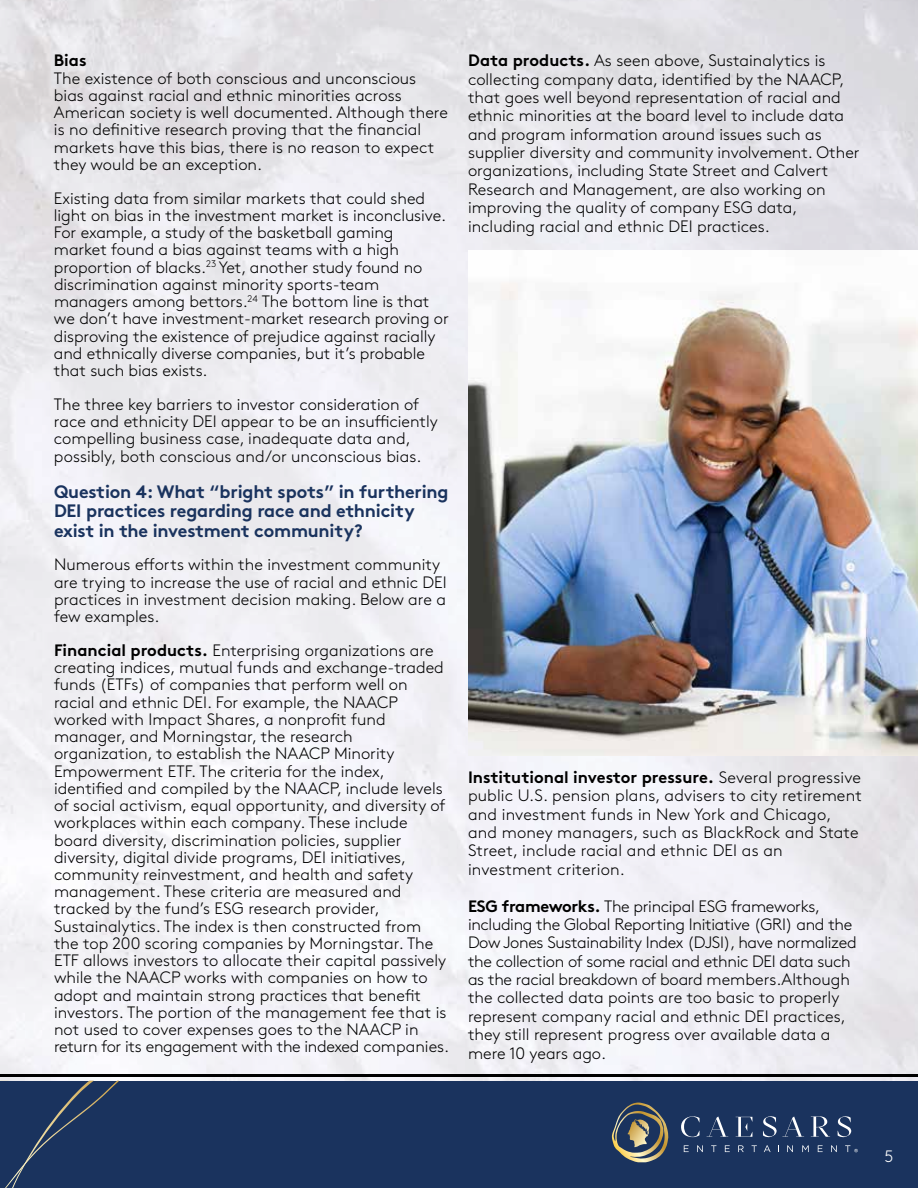
<style>
.page{position:relative;width:918px;height:1188px;background:#fff}
.page>*{position:absolute;margin:0;border:0;box-sizing:border-box;transform-origin:0 0}
.t1{font:700 18px/19.5px "Brown Pro";letter-spacing:-.01em;color:#1a335e}
.t2{font:300 16.5px/17.2px "Brown Pro";color:#000}
.t3{font:700 16.5px "Brown Pro";color:#000}
.t4{font:300 16.5px "Brown Pro";color:#fff}
.s1{font-weight:700}
</style>
<div class="page">
<img style="left:0;top:0;width:918px;height:1081px">
<div style="left:0;top:1081px;width:918px;height:107px;background:#1a335e"></div>
<hr style="left:0;top:1074px;width:918px;height:2px;background:#000">
<svg style="left:5px;top:1081px;width:114px;height:107px"></svg>
<svg style="left:736px;top:1117px;width:16px;height:20px"></svg>
<svg style="left:707px;top:1116px;width:21px;height:21px"></svg>
<svg style="left:811px;top:1116px;width:19px;height:21px"></svg>
<svg style="left:763px;top:1116px;width:41px;height:21px"></svg>
<svg style="left:838px;top:1116px;width:13px;height:21px"></svg>
<svg style="left:681px;top:1116px;width:18px;height:21px"></svg>
<svg style="left:684px;top:1145px;width:5px;height:7px"></svg>
<svg style="left:697px;top:1145px;width:6px;height:7px"></svg>
<svg style="left:711px;top:1145px;width:5px;height:7px"></svg>
<svg style="left:725px;top:1145px;width:5px;height:7px"></svg>
<svg style="left:738px;top:1145px;width:6px;height:7px"></svg>
<svg style="left:752px;top:1145px;width:5px;height:7px"></svg>
<svg style="left:764px;top:1145px;width:7px;height:7px"></svg>
<svg style="left:787px;top:1145px;width:6px;height:7px"></svg>
<svg style="left:802px;top:1145px;width:7px;height:7px"></svg>
<svg style="left:818px;top:1145px;width:5px;height:7px"></svg>
<svg style="left:831px;top:1145px;width:6px;height:7px"></svg>
<svg style="left:845px;top:1145px;width:13px;height:7px"></svg>
<svg style="left:612px;top:1103px;width:57px;height:59px"></svg>
<img style="left:468px;top:250px;width:450px;height:506px">
<p class="t3" style="left:54px;top:47px;width:34px">Bias</p>
<p class="t2" style="left:54px;top:68px;width:396px">The existence of both conscious and unconscious bias against racial and ethnic minorities across American society is well documented. Although there is no definitive research proving that the financial markets have this bias, there is no reason to expect they would be an exception.</p>
<p class="t2" style="left:54px;top:188px;width:396px">Existing data from similar markets that could shed light on bias in the investment market is inconclusive.<br>For example, a study of the basketball gaming market found a bias against teams with a high proportion of blacks.<sup>23</sup> Yet, another study found no discrimination against minority sports-team managers among bettors.<sup>24</sup> The bottom line is that we don’t have investment-market research proving or disproving the existence of prejudice against racially and ethnically diverse companies, but it’s probable that such bias exists.</p>
<p class="t2" style="left:54px;top:394px;width:385px">The three key barriers to investor consideration of race and ethnicity DEI appear to be an insufficiently compelling business case, inadequate data and, possibly, both conscious and/or unconscious bias.</p>
<p class="t1" style="left:54px;top:480px;width:396px">Question 4: What “bright spots” in furthering<br>DEI practices regarding race and ethnicity exist in the investment community?</p>
<p class="t2" style="left:54px;top:555px;width:394px">Numerous efforts within the investment community are trying to increase the use of racial and ethnic DEI practices in investment decision making. Below are a few examples.</p>
<p class="t2" style="left:54px;top:640px;width:397px"><span class="s1">Financial products.</span> Enterprising organizations are creating indices, mutual funds and exchange-traded funds (ETFs) of companies that perform well on racial and ethnic DEI. For example, the NAACP worked with Impact Shares, a nonprofit fund manager, and Morningstar, the research organization, to establish the NAACP Minority Empowerment ETF. The criteria for the index, identified and compiled by the NAACP, include levels of social activism, equal opportunity, and diversity of workplaces within each company. These include board diversity, discrimination policies, supplier diversity, digital divide programs, DEI initiatives, community reinvestment, and health and safety management. These criteria are measured and tracked by the fund’s ESG research provider, Sustainalytics. The index is then constructed from the top 200 scoring companies by Morningstar. The ETF allows investors to allocate their capital passively while the NAACP works with companies on how to adopt and maintain strong practices that benefit investors. The portion of the management fee that is not used to cover expenses goes to the NAACP in return for its engagement with the indexed companies.</p>
<p class="t2" style="left:468px;top:50px;width:393px;line-height:18.5px"><span class="s1">Data products.</span> As seen above, Sustainalytics is collecting company data, identified by the NAACP, that goes well beyond representation of racial and ethnic minorities at the board level to include data and program information around issues such as supplier diversity and community involvement. Other organizations, including State Street and Calvert Research and Management, are also working on improving the quality of company ESG data, including racial and ethnic DEI practices.</p>
<p class="t2" style="left:468px;top:767px;width:395px;line-height:18.5px"><span class="s1">Institutional investor pressure.</span> Several progressive public U.S. pension plans, advisers to city retirement and investment funds in New York and Chicago, and money managers, such as BlackRock and State Street, include racial and ethnic DEI as an investment criterion.</p>
<p class="t2" style="left:468px;top:895px;width:390px;line-height:18.5px"><span class="s1">ESG frameworks.</span> The principal ESG frameworks, including the Global Reporting Initiative (GRI) and the Dow Jones Sustainability Index (DJSI), have normalized the collection of some racial and ethnic DEI data such as the racial breakdown of board members.Although the collected data points are too basic to properly represent company racial and ethnic DEI practices, they still represent progress over available data a mere 10 years ago.</p>
<p class="t4" style="left:885px;top:1144px;width:10px">5</p>
</div>
